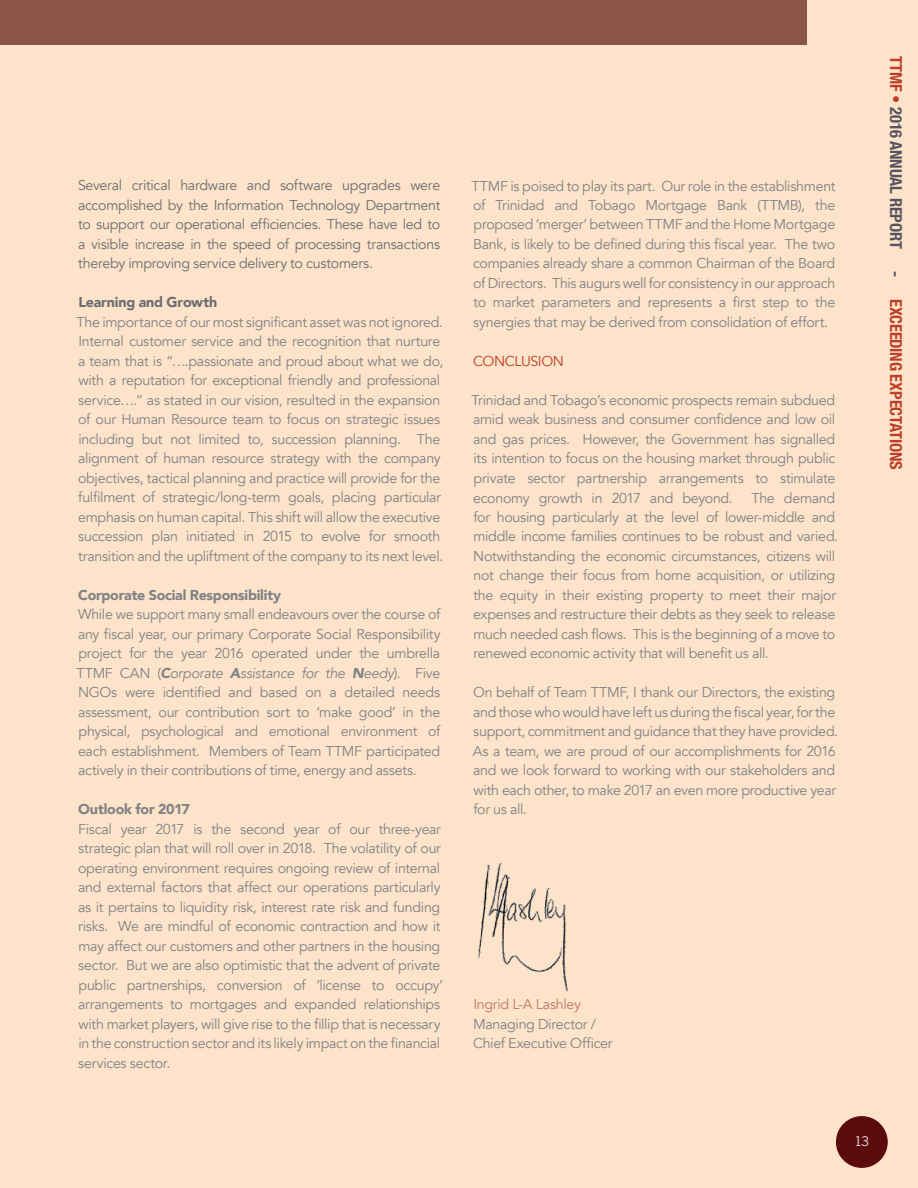
<style>
.page{position:relative;width:918px;height:1188px;background:#fce3c9}
.page>*{position:absolute;margin:0;border:0;box-sizing:border-box;transform-origin:0 0}
.t1{font:700 condensed 16.5px "Helvetica Neue LT Std";letter-spacing:-.015em;color:#bd3e27}
.t2{font:700 condensed 16.5px "Helvetica Neue LT Std";letter-spacing:-.01em;color:#57545f}
.t3{font:14.25px/19.5px "Avenir";letter-spacing:-.02em;color:#808285}
.t4{font:14.25px/19.5px "Avenir";letter-spacing:-.02em;color:#6d6e71;text-align:justify}
.t5{font:900 14.25px "Avenir";letter-spacing:-.015em;color:#808285}
.t6{font:900 14.25px "Avenir";letter-spacing:-.015em;color:#6d6e71}
.t7{font:14.25px "Avenir";letter-spacing:-.02em;color:#bf7c60}
.t8{font:14.25px "Avenir";letter-spacing:-.03em;color:#bd3e27}
.t9{font:300 13.5px "Trade Gothic";color:#fff}
.s1{font-weight:900;font-style:italic}
.s2{font-style:italic}
.s3{color:#bd3e27}
.s4{color:#57545f}
</style>
<div class="page">
<div style="left:0;top:0;width:807px;height:44px;background:#8b5448"></div>
<div style="left:836px;top:1116px;width:52px;height:52px;background:#5c0b0c;border-radius:50%"></div>
<img style="left:478px;top:863px;width:90px;height:133px">
<p class="t4" style="left:78px;top:176px;width:364px">Several critical hardware and software upgrades were accomplished by the Information Technology Department to support our operational efficiencies. These have led to a visible increase in the speed of processing transactions thereby improving service delivery to customers.</p>
<p class="t6" style="left:78px;top:290px;width:140px">Learning and Growth</p>
<p class="t3" style="left:76px;top:312px;width:368px">The importance of our most significant asset was not ignored.<br>Internal customer service and the recognition that nurture a team that is “….passionate and proud about what we do, with a reputation for exceptional friendly and professional service….” as stated in our vision, resulted in the expansion of our Human Resource team to focus on strategic issues including but not limited to, succession planning. The alignment of human resource strategy with the company objectives, tactical planning and practice will provide for the fulfilment of strategic/long-term goals, placing particular emphasis on human capital. This shift will allow the executive succession plan initiated in 2015 to evolve for smooth transition and the upliftment of the company to its next level.</p>
<p class="t5" style="left:78px;top:583px;width:204px">Corporate Social Responsibility</p>
<p class="t3" style="left:76px;top:605px;width:366px;text-align:justify">While we support many small endeavours over the course of any fiscal year, our primary Corporate Social Responsibility project for the year 2016 operated under the umbrella TTMF CAN (<span class="s1">C</span><span class="s2">orporate</span> <span class="s1">A</span><span class="s2">ssistance for the</span> <span class="s1">N</span><span class="s2">eedy</span>). Five NGOs were identified and based on a detailed needs assessment, our contribution sort to ‘make good’ in the physical, psychological and emotional environment of each establishment. Members of Team TTMF participated actively in their contributions of time, energy and assets.</p>
<p class="t5" style="left:78px;top:797px;width:113px">Outlook for 2017</p>
<p class="t3" style="left:78px;top:819px;width:367px">Fiscal year 2017 is the second year of our three-year strategic plan that will roll over in 2018. The volatility of our operating environment requires ongoing review of internal and external factors that affect our operations particularly as it pertains to liquidity risk, interest rate risk and funding risks. We are mindful of economic contraction and how it may affect our customers and other partners in the housing sector. But we are also optimistic that the advent of private public partnerships, conversion of ‘license to occupy’ arrangements to mortgages and expanded relationships with market players, will give rise to the fillip that is necessary in the construction sector and its likely impact on the financial services sector.</p>
<p class="t3" style="left:472px;top:176px;width:366px;text-align:justify">TTMF is poised to play its part. Our role in the establishment of Trinidad and Tobago Mortgage Bank (TTMB), the proposed ‘merger’ between TTMF and the Home Mortgage Bank, is likely to be defined during this fiscal year. The two companies already share a common Chairman of the Board of Directors. This augurs well for consistency in our approach to market parameters and represents a first step to the synergies that may be derived from consolidation of effort.</p>
<p class="t8" style="left:473px;top:353px;width:92px">CONCLUSION</p>
<p class="t3" style="left:472px;top:391px;width:365px;text-align:justify">Trinidad and Tobago’s economic prospects remain subdued amid weak business and consumer confidence and low oil and gas prices. However, the Government has signalled its intention to focus on the housing market through public private sector partnership arrangements to stimulate economy growth in 2017 and beyond.</p>
<p class="t3" style="left:473px;top:488px;width:367px;text-indent:278px">The demand for housing particularly at the level of lower-middle and middle income families continues to be robust and varied.<br>Notwithstanding the economic circumstances, citizens will not change their focus from home acquisition, or utilizing the equity in their existing property to meet their major expenses and restructure their debts as they seek to release much needed cash flows. This is the beginning of a move to renewed economic activity that will benefit us all.</p>
<p class="t3" style="left:473px;top:683px;width:367px">On behalf of Team TTMF, I thank our Directors, the existing and those who would have left us during the fiscal year, for the support, commitment and guidance that they have provided.<br>As a team, we are proud of our accomplishments for 2016 and we look forward to working with our stakeholders and with each other, to make 2017 an even more productive year for us all.</p>
<p class="t2" style="left:906px;top:56px;width:194px;rotate:90deg"><span class="s3">TTMF •</span> 2016 ANNUAL REPORT</p>
<p class="t1" style="left:906px;top:271px;width:200px;rotate:90deg"><span class="s4">-</span> EXCEEDING EXPECTATIONS</p>
<p class="t7" style="left:473px;top:996px;width:109px">Ingrid L-A Lashley</p>
<p class="t3" style="left:473px;top:1015px;width:141px">Managing Director /<br>Chief Executive Officer</p>
<p class="t9" style="left:855px;top:1133px;width:16px">13</p>
</div>
